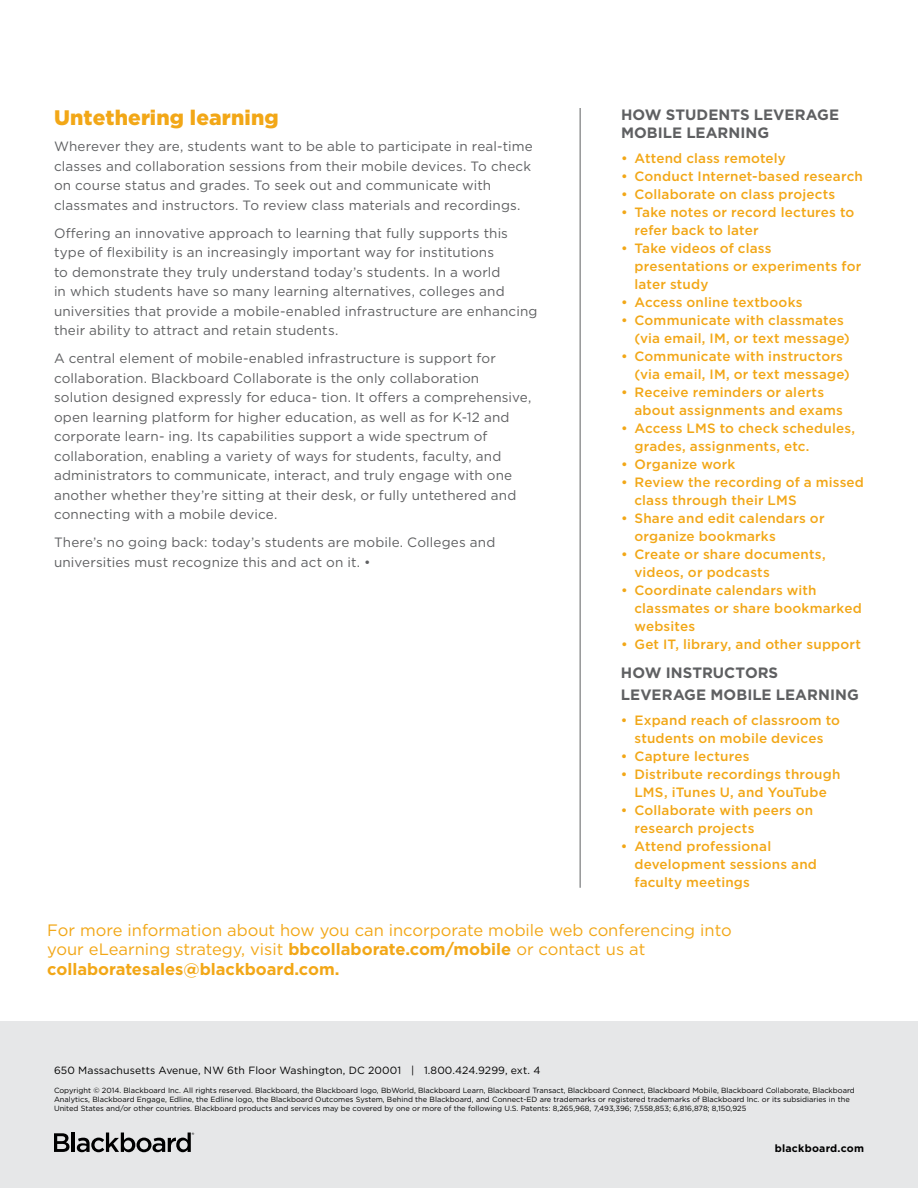
<style>
.page{position:relative;width:918px;height:1188px;background:#fff}
.page>*{position:absolute;margin:0;border:0;box-sizing:border-box;transform-origin:0 0}
.t1{font:900 21px "Gotham";letter-spacing:.01em;color:#f2a717}
.t2{font:16.5px/19.5px "Gotham";color:#f2a717}
.t3{font:700 15px/18px "Gotham";letter-spacing:.005em;color:#5f6062}
.t4{font:13.5px/19.5px "Gotham";letter-spacing:.01em;color:#5f6062}
.t5{font:500 13.5px/18px "Gotham";letter-spacing:.015em;color:#f2a717}
.t6{font:10.5px "Gotham";letter-spacing:.01em;color:#000}
.t7{font:700 10.5px "Gotham";letter-spacing:.025em;color:#000}
.t8{font:7.5px/9px "Gotham";color:#000}
.s1{font-weight:700}
</style>
<div class="page">
<div style="left:0;top:1021px;width:918px;height:167px;background:#e6e7e8"></div>
<svg style="left:54px;top:1133px;width:16px;height:19px"></svg>
<hr style="left:72px;top:1133px;width:3px;height:19px;background:#000">
<svg style="left:77px;top:1132px;width:117px;height:20px"></svg>
<hr style="left:580px;top:108px;width:1px;height:780px;background:#5f6062">
<h1 class="t1" style="left:54px;top:103px;width:226px">Untethering learning</h1>
<p class="t4" style="left:54px;top:136px;width:480px">Wherever they are, students want to be able to participate in real-time classes and collaboration sessions from their mobile devices. To check on course status and grades. To seek out and communicate with classmates and instructors. To review class materials and recordings.</p>
<p class="t4" style="left:54px;top:223px;width:485px">Offering an innovative approach to learning that fully supports this type of flexibility is an increasingly important way for institutions<br>to demonstrate they truly understand today’s students. In a world<br>in which students have so many learning alternatives, colleges and universities that provide a mobile-enabled infrastructure are enhancing their ability to attract and retain students.</p>
<p class="t4" style="left:54px;top:348px;width:479px">A central element of mobile-enabled infrastructure is support for collaboration. Blackboard Collaborate is the only collaboration solution designed expressly for educa- tion. It offers a comprehensive, open learning platform for higher education, as well as for K-12 and corporate learn- ing. Its capabilities support a wide spectrum of collaboration, enabling a variety of ways for students, faculty, and administrators to communicate, interact, and truly engage with one another whether they’re sitting at their desk, or fully untethered and connecting with a mobile device.</p>
<p class="t4" style="left:54px;top:533px;width:443px">There’s no going back: today’s students are mobile. Colleges and universities must recognize this and act on it. •</p>
<p class="t3" style="left:621px;top:106px;width:220px">HOW STUDENTS LEVERAGE<br>MOBILE LEARNING</p>
<p class="t5" style="left:621px;top:149px;width:166px">• Attend class remotely</p>
<p class="t5" style="left:621px;top:167px;width:243px">• Conduct Internet-based research</p>
<p class="t5" style="left:621px;top:185px;width:216px">• Collaborate on class projects</p>
<p class="t5" style="left:634px;top:203px;width:221px;text-indent:-14px">• Take notes or record lectures to refer back to later</p>
<p class="t5" style="left:634px;top:239px;width:228px;text-indent:-14px">• Take videos of class presentations or experiments for later study</p>
<p class="t5" style="left:621px;top:293px;width:183px">• Access online textbooks</p>
<p class="t5" style="left:634px;top:311px;width:217px;text-indent:-14px">• Communicate with classmates (via email, IM, or text message)</p>
<p class="t5" style="left:634px;top:347px;width:217px;text-indent:-14px">• Communicate with instructors (via email, IM, or text message)</p>
<p class="t5" style="left:634px;top:383px;width:210px;text-indent:-14px">• Receive reminders or alerts about assignments and exams</p>
<p class="t5" style="left:634px;top:419px;width:222px;text-indent:-14px">• Access LMS to check schedules, grades, assignments, etc.</p>
<p class="t5" style="left:621px;top:455px;width:116px">• Organize work</p>
<p class="t5" style="left:634px;top:473px;width:231px;text-indent:-14px">• Review the recording of a missed class through their LMS</p>
<p class="t5" style="left:634px;top:509px;width:192px;text-indent:-14px">• Share and edit calendars or organize bookmarks</p>
<p class="t5" style="left:634px;top:545px;width:193px;text-indent:-14px">• Create or share documents, videos, or podcasts</p>
<p class="t5" style="left:634px;top:581px;width:229px;text-indent:-14px">• Coordinate calendars with classmates or share bookmarked websites</p>
<p class="t5" style="left:621px;top:635px;width:242px">• Get IT, library, and other support</p>
<p class="t3" style="left:621px;top:661px;width:239px;line-height:22.5px">HOW INSTRUCTORS<br>LEVERAGE MOBILE LEARNING</p>
<p class="t5" style="left:621px;top:711px;width:221px;text-align:center">• Expand reach of classroom to students on mobile devices</p>
<p class="t5" style="left:621px;top:747px;width:130px">• Capture lectures</p>
<p class="t5" style="left:621px;top:765px;width:221px;text-align:center">• Distribute recordings through<br>LMS, iTunes U, and YouTube</p>
<p class="t5" style="left:634px;top:801px;width:180px;text-indent:-14px">• Collaborate with peers on research projects</p>
<p class="t5" style="left:634px;top:837px;width:184px;text-indent:-14px">• Attend professional development sessions and faculty meetings</p>
<p class="t2" style="left:47px;top:920px;width:686px">For more information about how you can incorporate mobile web conferencing into your eLearning strategy, visit <span class="s1">bbcollaborate.com/mobile</span> or contact us at <span class="s1">collaboratesales@blackboard.com.</span></p>
<p class="t6" style="left:54px;top:1064px;width:488px">650 Massachusetts Avenue, NW 6th Floor Washington, DC 20001 | 1.800.424.9299, ext. 4</p>
<p class="t8" style="left:54px;top:1086px;width:802px">Copyright © 2014. Blackboard Inc. All rights reserved. Blackboard, the Blackboard logo, BbWorld, Blackboard Learn, Blackboard Transact, Blackboard Connect, Blackboard Mobile, Blackboard Collaborate, Blackboard<br>Analytics, Blackboard Engage, Edline, the Edline logo, the Blackboard Outcomes System, Behind the Blackboard, and Connect-ED are trademarks or registered trademarks of Blackboard Inc. or its subsidiaries in the<br>United States and/or other countries. Blackboard products and services may be covered by one or more of the following U.S. Patents: 8,265,968, 7,493,396; 7,558,853; 6,816,878; 8,150,925</p>
<p class="t7" style="left:775px;top:1141px;width:91px">blackboard.com</p>
</div>
